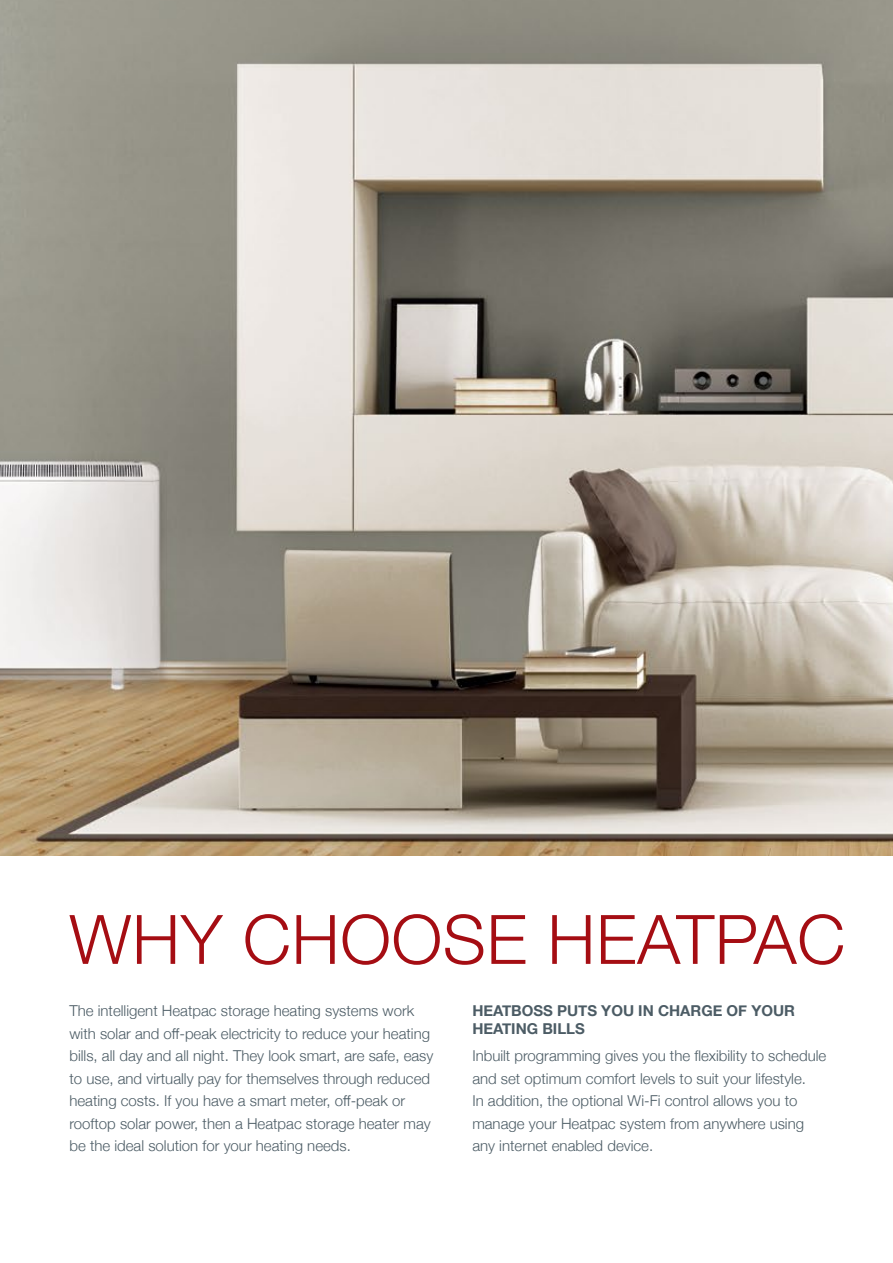
<style>
.page{position:relative;width:893px;height:1263px;background:#fff}
.page>*{position:absolute;margin:0;border:0;box-sizing:border-box;transform-origin:0 0}
.t1{font:300 68.25px "Helvetica Neue";letter-spacing:.01em;color:#a50d13}
.t2{font:300 15px/22.5px "Helvetica Neue";color:#4c5c65}
.t3{font:700 15px/18px "Helvetica Neue";color:#4c5c65}
</style>
<div class="page">
<img style="left:0;top:0;width:893px;height:855px">
<h1 class="t1" style="left:69px;top:884px;width:777px">WHY CHOOSE HEATPAC</h1>
<p class="t2" style="left:69px;top:998px;width:365px">The intelligent Heatpac storage heating systems work with solar and off-peak electricity to reduce your heating bills, all day and all night. They look smart, are safe, easy to use, and virtually pay for themselves through reduced heating costs. If you have a smart meter, off-peak or rooftop solar power, then a Heatpac storage heater may be the ideal solution for your heating needs.</p>
<p class="t3" style="left:472px;top:1002px;width:324px">HEATBOSS PUTS YOU IN CHARGE OF YOUR<br>HEATING BILLS</p>
<p class="t2" style="left:472px;top:1043px;width:355px">Inbuilt programming gives you the flexibility to schedule and set optimum comfort levels to suit your lifestyle.<br>In addition, the optional Wi-Fi control allows you to manage your Heatpac system from anywhere using any internet enabled device.</p>
</div>
